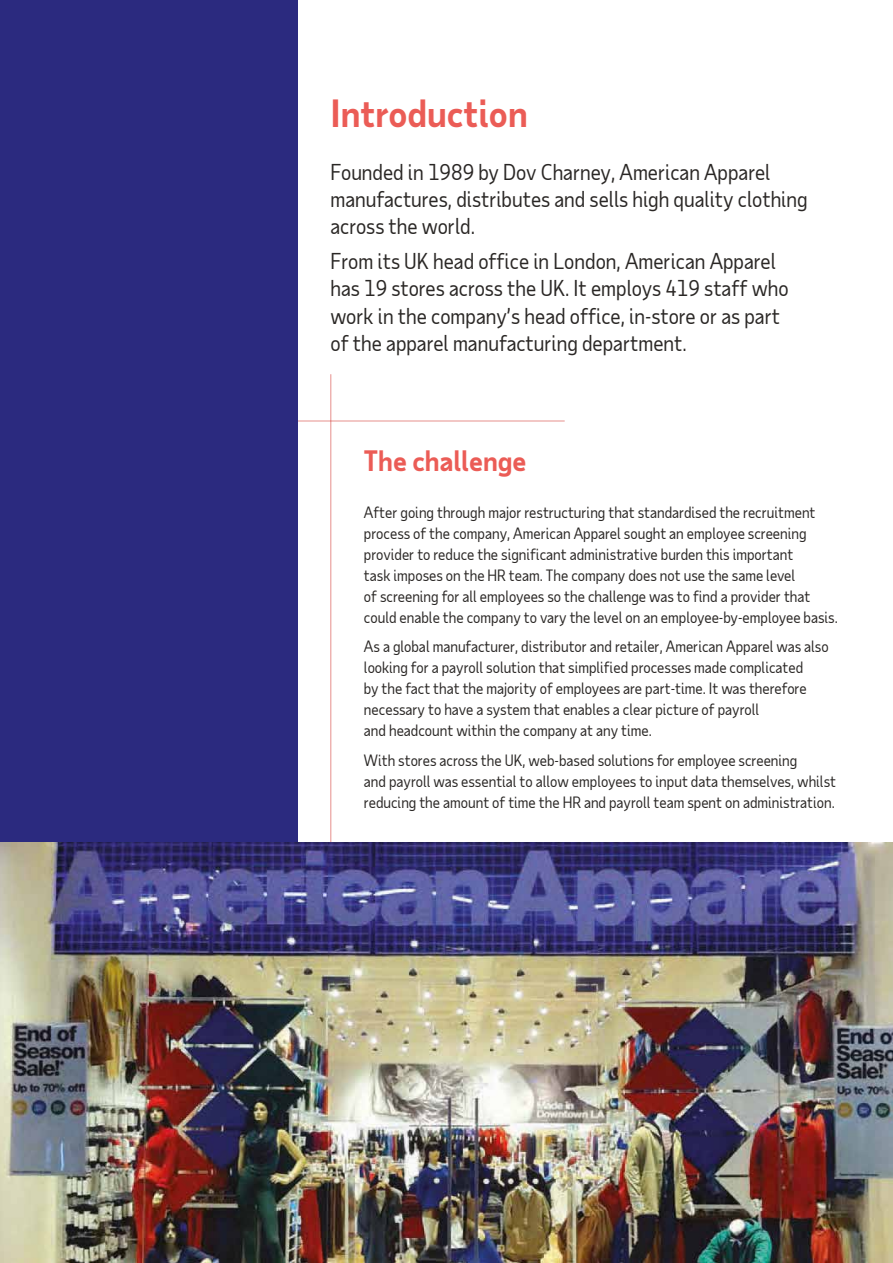
<style>
.page{position:relative;width:893px;height:1263px;background:#fff}
.page>*{position:absolute;margin:0;border:0;box-sizing:border-box;transform-origin:0 0}
.t1{font:700 36px "Taub Sans";color:#eb5c56}
.t2{font:700 27px "Taub Sans";color:#eb5c56}
.t3{font:21px/27px "Taub Sans";color:#2a2725}
.t4{font:15px/21px "Taub Sans";color:#2a2725}
</style>
<div class="page">
<hr style="left:298px;top:421px;width:267px;height:1px;background:#cd1d17">
<hr style="left:330px;top:374px;width:1px;height:468px;background:#cd1d17">
<div style="left:0;top:0;width:298px;height:847px;background:#2b2a7f"></div>
<img style="left:0;top:842px;width:893px;height:421px">
<h1 class="t1" style="left:330px;top:90px;width:199px">Introduction</h1>
<h3 class="t3" style="left:330px;top:158px;width:479px">Founded in 1989 by Dov Charney, American Apparel manufactures, distributes and sells high quality clothing across the world.</h3>
<h3 class="t3" style="left:330px;top:248px;width:460px">From its UK head office in London, American Apparel has 19 stores across the UK. It employs 419 staff who work in the company’s head office, in-store or as part of the apparel manufacturing department.</h3>
<h2 class="t2" style="left:364px;top:444px;width:164px">The challenge</h2>
<p class="t4" style="left:364px;top:501px;width:475px">After going through major restructuring that standardised the recruitment process of the company, American Apparel sought an employee screening provider to reduce the significant administrative burden this important<br>task imposes on the HR team. The company does not use the same level<br>of screening for all employees so the challenge was to find a provider that could enable the company to vary the level on an employee-by-employee basis.</p>
<p class="t4" style="left:364px;top:636px;width:466px">As a global manufacturer, distributor and retailer, American Apparel was also looking for a payroll solution that simplified processes made complicated<br>by the fact that the majority of employees are part-time. It was therefore necessary to have a system that enables a clear picture of payroll<br>and headcount within the company at any time.</p>
<p class="t4" style="left:364px;top:749px;width:474px">With stores across the UK, web-based solutions for employee screening<br>and payroll was essential to allow employees to input data themselves, whilst reducing the amount of time the HR and payroll team spent on administration.</p>
</div>
